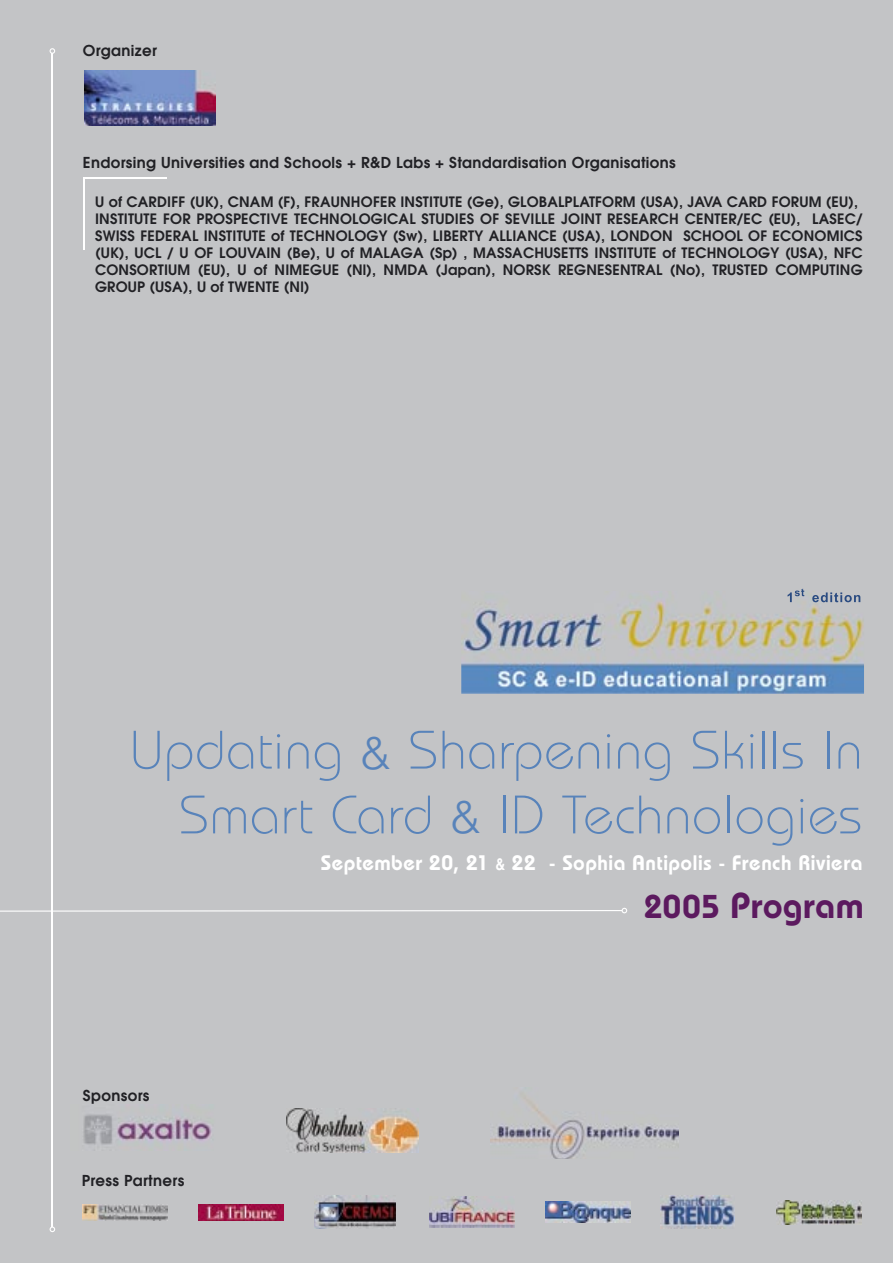
<style>
.page{position:relative;width:893px;height:1263px;background:#c3c4c6}
.page>*{position:absolute;margin:0;border:0;box-sizing:border-box;transform-origin:0 0}
.t1{font:300 54px/64.8px "Bauhaus";letter-spacing:.015em;color:#5883ba;text-align:right}
.t2{font:600 36px "Bauhaus";color:#5c1a5f}
.t3{font:600 21px "Bauhaus";letter-spacing:.025em;color:#fff}
.t4{font:600 15px "Avant Garde";letter-spacing:.025em;color:#212125}
.t5{font:600 14.25px/17.1px "Avant Garde";letter-spacing:.015em;color:#212125}
.s1{font-family:"Helvetica";font-size:45px}
.s2{font-family:"Helvetica";font-weight:700;font-stretch:condensed;font-size:16.5px}
.s3{font-size:33px}
</style>
<div class="page">
<hr style="left:52px;top:53px;width:1px;height:1174px;background:#fff">
<svg style="left:50px;top:1226px;width:5px;height:6px"></svg>
<svg style="left:50px;top:48px;width:5px;height:6px"></svg>
<img style="left:84px;top:70px;width:131px;height:56px">
<img style="left:83px;top:1204px;width:85px;height:16px">
<img style="left:545px;top:1202px;width:85px;height:21px">
<img style="left:661px;top:1196px;width:74px;height:33px">
<img style="left:777px;top:1200px;width:85px;height:24px">
<img style="left:430px;top:1197px;width:85px;height:31px">
<img style="left:198px;top:1204px;width:85px;height:16px">
<img style="left:314px;top:1196px;width:81px;height:33px">
<svg style="left:0;top:908px;width:627px;height:5px"></svg>
<img style="left:461px;top:591px;width:403px;height:103px">
<svg style="left:787px;top:591px;width:17px;height:11px"></svg>
<img style="left:812px;top:592px;width:48px;height:10px">
<hr style="left:84px;top:177px;width:1px;height:73px;background:#fff">
<hr style="left:84px;top:177px;width:83px;height:1px;background:#fff">
<img style="left:490px;top:1095px;width:188px;height:64px">
<img style="left:287px;top:1108px;width:131px;height:44px">
<img style="left:83px;top:1114px;width:129px;height:31px">
<p class="t4" style="left:83px;top:40px;width:75px">Organizer</p>
<p class="t4" style="left:83px;top:153px;width:594px">Endorsing Universities and Schools + R&amp;D Labs + Standardisation Organisations</p>
<p class="t5" style="left:95px;top:193px;width:769px">U of CARDIFF (UK), CNAM (F), FRAUNHOFER INSTITUTE (Ge), GLOBALPLATFORM (USA), JAVA CARD FORUM (EU), INSTITUTE FOR PROSPECTIVE TECHNOLOGICAL STUDIES OF SEVILLE JOINT RESEARCH CENTER/EC (EU), LASEC/ SWISS FEDERAL INSTITUTE of TECHNOLOGY (Sw), LIBERTY ALLIANCE (USA), LONDON SCHOOL OF ECONOMICS (UK), UCL / U OF LOUVAIN (Be), U of MALAGA (Sp) , MASSACHUSETTS INSTITUTE of TECHNOLOGY (USA), NFC CONSORTIUM (EU), U of NIMEGUE (Nl), NMDA (Japan), NORSK REGNESENTRAL (No), TRUSTED COMPUTING GROUP (USA), U of TWENTE (Nl)</p>
<h1 class="t1" style="left:130px;top:717px;width:734px">Updating <span class="s1">&amp;</span> Sharpening Skills In<br>Smart Card <span class="s1">&amp;</span> ID Technologies</h1>
<h3 class="t3" style="left:321px;top:850px;width:543px">September 20, 21 <span class="s2">&amp;</span> 22 - Sophia Antipolis - French Riviera</h3>
<p class="t4" style="left:83px;top:1085px;width:68px">Sponsors</p>
<p class="t4" style="left:82px;top:1171px;width:104px">Press Partners</p>
<h2 class="t2" style="left:644px;top:884px;width:221px"><span class="s3">2005</span> Program</h2>
</div>
